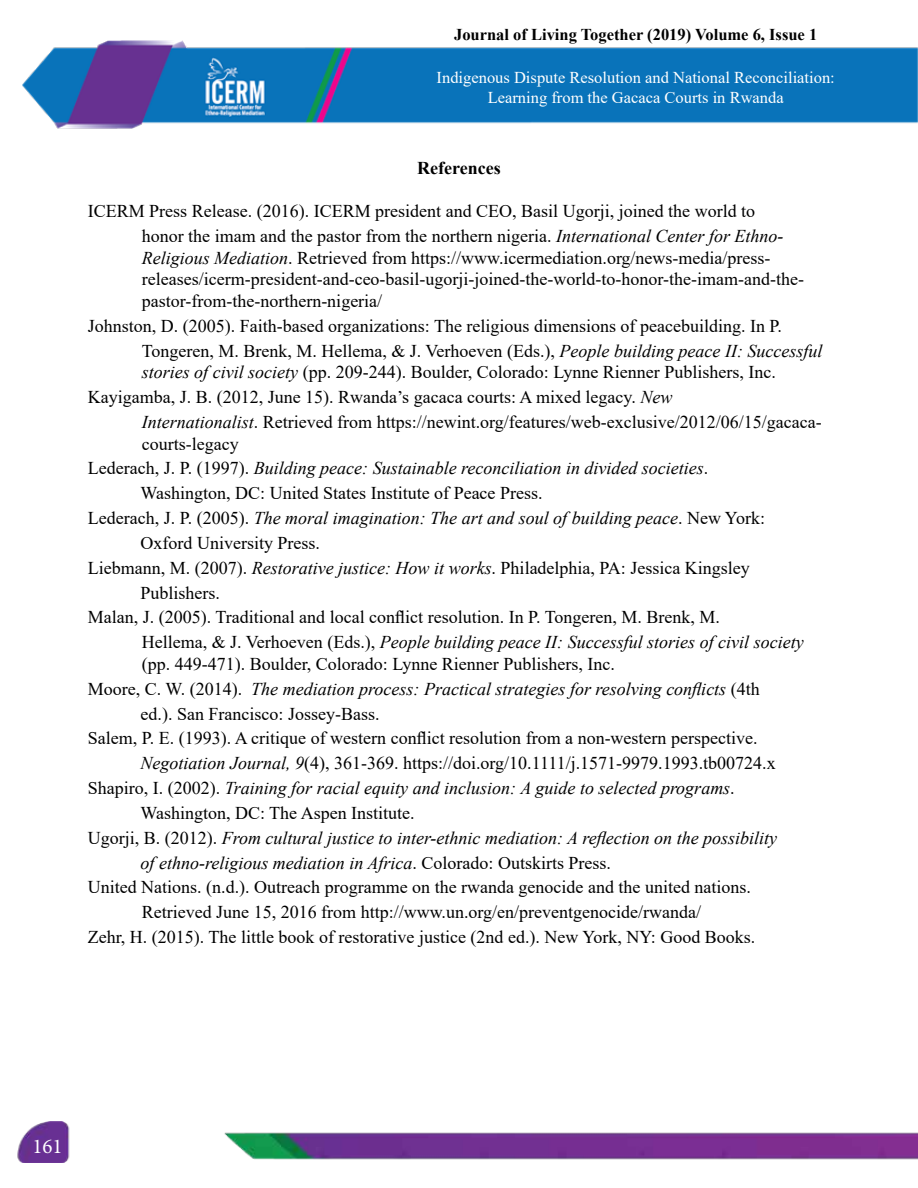
<style>
.page{position:relative;width:918px;height:1188px;background:#fff}
.page>*{position:absolute;margin:0;border:0;box-sizing:border-box;transform-origin:0 0}
.t1{font:21px "Minion Pro";color:#fff}
.t2{font:18px/24.9px "Times New Roman";color:#000}
.t3{font:italic 18px "Times New Roman";color:#000}
.t4{font:700 18px "Times New Roman";color:#000}
.t5{font:16.5px/19.8px "Times New Roman";color:#fff;text-align:center}
.t6{font:700 16.5px "Times New Roman";color:#000}
.s1{font-style:italic}
.s2{font-style:normal}
</style>
<div class="page">
<img style="left:17px;top:1121px;width:901px;height:42px">
<img style="left:22px;top:41px;width:896px;height:88px">
<p class="t6" style="left:454px;top:23px;width:365px">Journal of Living Together (2019) Volume 6, Issue 1</p>
<p class="t5" style="left:437px;top:67px;width:400px">Indigenous Dispute Resolution and National Reconciliation:<br>Learning from the Gacaca Courts in Rwanda</p>
<p class="t4" style="left:417px;top:155px;width:85px">References</p>
<p class="t2" style="left:142px;top:198px;width:643px;text-indent:-54px">ICERM Press Release. (2016). ICERM president and CEO, Basil Ugorji, joined the world to honor the imam and the pastor from the northern nigeria. <span class="s1">International Center for Ethno-</span></p>
<p class="t2" style="left:142px;top:246px;width:664px;line-height:21.6px"><span class="s1">Religious Mediation</span>. Retrieved from https://www.icermediation.org/news-media/press&shy;releases/icerm-president-and-ceo-basil-ugorji-joined-the-world-to-honor-the-imam-and-the&shy;pastor-from-the-northern-nigeria/</p>
<p class="t2" style="left:142px;top:313px;width:682px;text-indent:-54px">Johnston, D. (2005). Faith-based organizations: The religious dimensions of peacebuilding. In P.<br>Tongeren, M. Brenk, M. Hellema, &amp; J. Verhoeven (Eds.), <span class="s1">People building peace II: Successful</span></p>
<p class="t2" style="left:88px;top:359px;width:690px;text-indent:54px"><span class="s1">stories of civil society</span> (pp. 209-244). Boulder, Colorado: Lynne Rienner Publishers, Inc.<br>Kayigamba, J. B. (2012, June 15). Rwanda’s gacaca courts: A mixed legacy. <span class="s1">New</span></p>
<p class="t2" style="left:142px;top:411px;width:682px;line-height:21.6px"><span class="s1">Internationalist</span>. Retrieved from https://newint.org/features/web-exclusive/2012/06/15/gacaca&shy;courts-legacy</p>
<p class="t3" style="left:88px;top:456px;width:622px"><span class="s2">Lederach, J. P. (1997).</span> Building peace: Sustainable reconciliation in divided societies<span class="s2">.</span></p>
<p class="t2" style="left:141px;top:480px;width:404px">Washington, DC: United States Institute of Peace Press.</p>
<p class="t3" style="left:88px;top:506px;width:679px"><span class="s2">Lederach, J. P. (2005).</span> The moral imagination: The art and soul of building peace<span class="s2">. New York:</span></p>
<p class="t2" style="left:141px;top:530px;width:181px">Oxford University Press.</p>
<p class="t2" style="left:88px;top:555px;width:664px">Liebmann, M. (2007). <span class="s1">Restorative justice: How it works</span>. Philadelphia, PA: Jessica Kingsley</p>
<p class="t2" style="left:141px;top:580px;width:81px">Publishers.</p>
<p class="t2" style="left:88px;top:604px;width:634px">Malan, J. (2005). Traditional and local conflict resolution. In P. Tongeren, M. Brenk, M.</p>
<p class="t3" style="left:142px;top:630px;width:664px"><span class="s2">Hellema, &amp; J. Verhoeven (Eds.),</span> People building peace II: Successful stories of civil society</p>
<p class="t2" style="left:142px;top:651px;width:475px">(pp. 449-471). Boulder, Colorado: Lynne Rienner Publishers, Inc.</p>
<p class="t3" style="left:88px;top:676px;width:674px"><span class="s2">Moore, C. W. (2014).</span> The mediation process: Practical strategies for resolving conflicts <span class="s2">(4th</span></p>
<p class="t2" style="left:141px;top:701px;width:240px">ed.). San Francisco: Jossey-Bass.</p>
<p class="t2" style="left:88px;top:725px;width:671px">Salem, P. E. (1993). A critique of western conflict resolution from a non-western perspective.</p>
<p class="t2" style="left:141px;top:750px;width:637px"><span class="s1">Negotiation Journal, 9</span>(4), 361-369. https://doi.org/10.1111/j.1571-9979.1993.tb00724.x</p>
<p class="t3" style="left:88px;top:776px;width:649px"><span class="s2">Shapiro, I. (2002).</span> Training for racial equity and inclusion: A guide to selected programs<span class="s2">.</span></p>
<p class="t2" style="left:141px;top:800px;width:276px">Washington, DC: The Aspen Institute.</p>
<p class="t3" style="left:88px;top:825px;width:691px"><span class="s2">Ugorji, B. (2012).</span> From cultural justice to inter-ethnic mediation: A reflection on the possibility</p>
<p class="t3" style="left:141px;top:850px;width:472px">of ethno-religious mediation in Africa<span class="s2">. Colorado: Outskirts Press.</span></p>
<p class="t2" style="left:88px;top:874px;width:665px">United Nations. (n.d.). Outreach programme on the rwanda genocide and the united nations.</p>
<p class="t2" style="left:142px;top:899px;width:561px">Retrieved June 15, 2016 from http://www.un.org/en/preventgenocide/rwanda/</p>
<p class="t2" style="left:88px;top:924px;width:669px">Zehr, H. (2015). The little book of restorative justice (2nd ed.). New York, NY: Good Books.</p>
<p class="t1" style="left:32px;top:1132px;width:32px">161</p>
</div>
